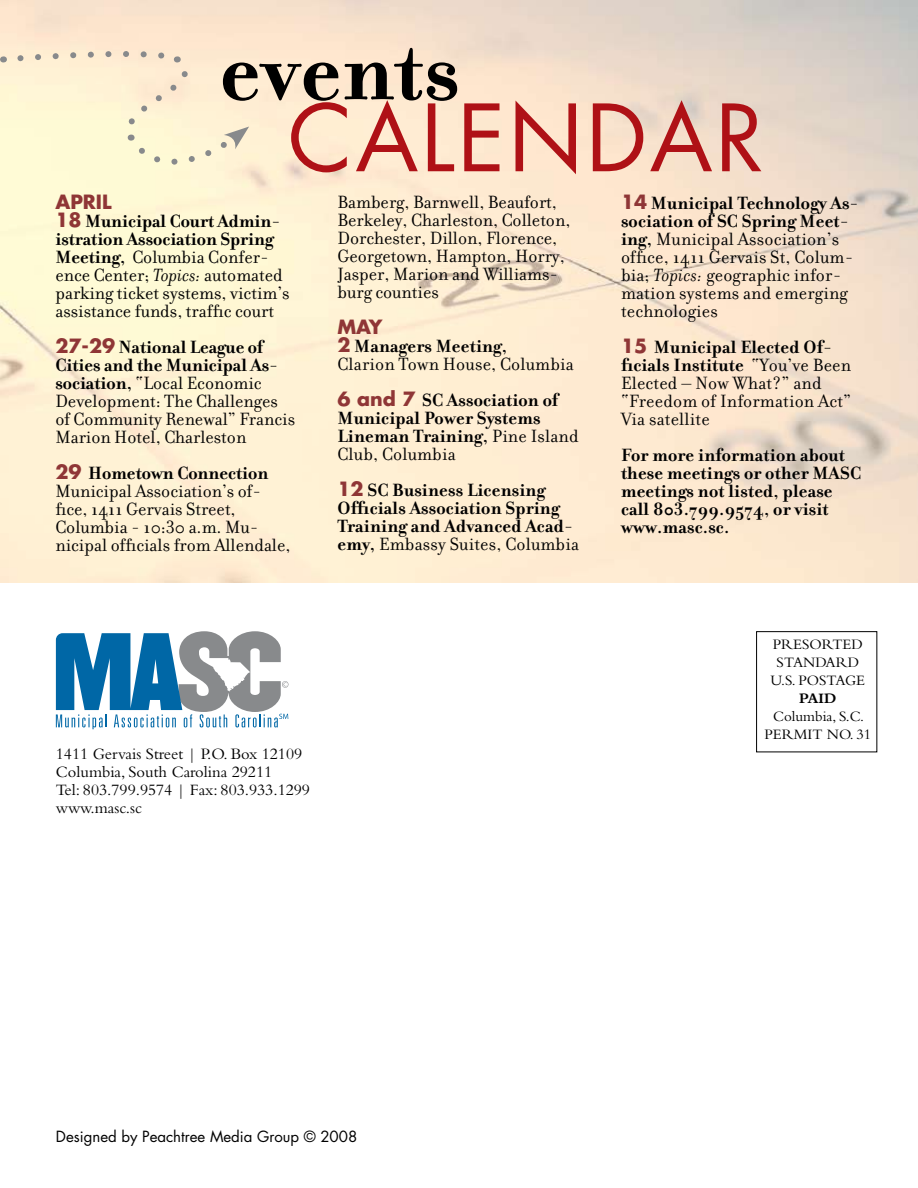
<style>
.page{position:relative;width:918px;height:1188px;background:#fff}
.page>*{position:absolute;margin:0;border:0;box-sizing:border-box;transform-origin:0 0}
.t1{font:90px "Futura";letter-spacing:.03em;color:#af1116}
.t2{font:700 90px "Filosofia";letter-spacing:.01em;color:#000}
.t3{font:19.2px/18px "Filosofia";color:#000}
.t4{font:700 19.2px/18px "Filosofia";letter-spacing:.01em;color:#000}
.t5{font:700 19.2px "Futura";color:#8f3636}
.t6{font:16.5px/18px "Bembo";color:#000}
.t7{font:15px/18px "Bembo";color:#000;text-align:center}
.t8{font:15px "Futura";color:#000}
.t9{font:700 15px "Bembo";color:#000}
.s1{font-family:"Futura";font-weight:700;color:#8f3636}
.s2{font-weight:700}
.s3{font-style:italic}
.s4{font-family:"Futura";color:#8f3636}
.s5{font-weight:400}
</style>
<div class="page">
<svg style="left:56px;top:631px;width:232px;height:98px"></svg>
<div style="left:756px;top:631px;width:121px;height:121px;border:1px solid #000"></div>
<img style="left:1px;top:0;width:917px;height:583px">
<svg style="left:14px;top:51px;width:235px;height:125px;background:#fbf0d2"></svg>
<h1 class="t2" style="left:220px;top:17px;width:241px">events</h1>
<h1 class="t1" style="left:288px;top:76px;width:477px">CALENDAR</h1>
<p class="t5" style="left:55px;top:189px;width:58px">APRIL</p>
<p class="t3" style="left:55px;top:213px;width:236px"><span class="s1">18</span> <span class="s2">Municipal Court Admin&shy;istration Association Spring<br>Meeting,</span> Columbia Confer&shy;ence Center; <span class="s3">Topics:</span> automated parking ticket systems, victim’s assistance funds, traffic court</p>
<p class="t3" style="left:55px;top:339px;width:241px"><span class="s1">27-29</span> <span class="s2">National League of<br>Cities and the Municipal As&shy;sociation,</span> “Local Economic<br>Development: The Challenges of Community Renewal” Francis<br>Marion Hotel, Charleston</p>
<p class="t3" style="left:55px;top:465px;width:237px"><span class="s1">29</span> <span class="s2">Hometown Connection<br></span>Municipal Association’s of&shy;fice, 1411 Gervais Street,<br>Columbia - 10:30 a.m. Mu&shy;nicipal officials from Allendale,</p>
<p class="t3" style="left:337px;top:193px;width:234px">Bamberg, Barnwell, Beaufort,<br>Berkeley, Charleston, Colleton,<br>Dorchester, Dillon, Florence,<br>Georgetown, Hampton, Horry,<br>Jasper, Marion and Williams&shy;burg counties</p>
<p class="t5" style="left:337px;top:313px;width:47px">MAY</p>
<p class="t3" style="left:337px;top:337px;width:238px"><span class="s1">2</span> <span class="s2">Managers Meeting,<br></span>Clarion Town House, Columbia</p>
<p class="t4" style="left:337px;top:391px;width:243px"><span class="s4">6 and 7</span> SC Association of<br>Municipal Power Systems<br>Lineman Training, <span class="s5">Pine Island<br>Club, Columbia</span></p>
<p class="t4" style="left:337px;top:481px;width:243px"><span class="s4">12</span> SC Business Licensing<br>Officials Association Spring<br>Training and Advanced Acad&shy;emy, <span class="s5">Embassy Suites, Columbia</span></p>
<p class="t6" style="left:56px;top:745px;width:256px">1411 Gervais Street | P.O. Box 12109<br>Columbia, South Carolina 29211<br>Tel: 803.799.9574 | Fax: 803.933.1299 www.masc.sc</p>
<p class="t3" style="left:621px;top:195px;width:239px"><span class="s1">14</span> <span class="s2">Municipal Technology As&shy;sociation of SC Spring Meet&shy;ing,</span> Municipal Association’s office, 1411 Gervais St, Colum&shy;bia; <span class="s3">Topics:</span> geographic infor&shy;mation systems and emerging technologies</p>
<p class="t3" style="left:621px;top:339px;width:232px"><span class="s1">15</span> <span class="s2">Municipal Elected Of&shy;ficials Institute</span> “You’ve Been<br>Elected – Now What?” and “Freedom of Information Act”<br>Via satellite</p>
<p class="t4" style="left:621px;top:447px;width:242px">For more information about these meetings or other MASC meetings not listed, please call 803.799.9574, or visit www.masc.sc.</p>
<p class="t7" style="left:771px;top:635px;width:96px">PRESORTED<br>STANDARD<br>U.S. POSTAGE</p>
<p class="t9" style="left:799px;top:690px;width:39px">PAID</p>
<p class="t7" style="left:764px;top:707px;width:108px">Columbia, S.C.<br>PERMIT NO. 31</p>
<p class="t8" style="left:56px;top:1126px;width:303px">Designed by Peachtree Media Group © 2008</p>
</div>
